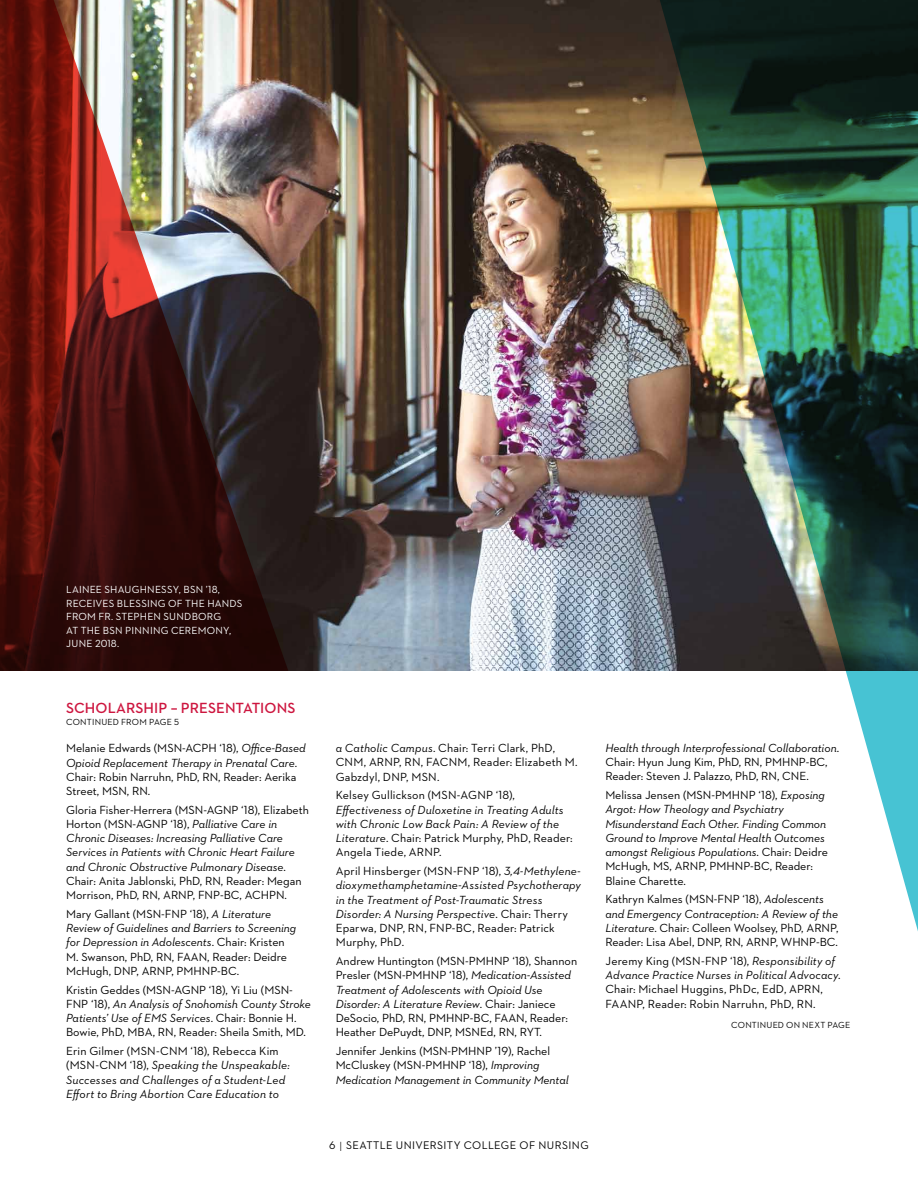
<style>
.page{position:relative;width:918px;height:1188px;background:#fff}
.page>*{position:absolute;margin:0;border:0;box-sizing:border-box;transform-origin:0 0}
.t1{font:600 15px "Neutraface 2 Text";letter-spacing:.005em;color:#cd163f}
.t2{font:italic 12px/14.2px "Neutraface 2 Text";color:#000}
.t3{font:12px/14.2px "Neutraface 2 Text";color:#000}
.t4{font:11.25px "Neutraface 2 Text";letter-spacing:.035em;color:#000}
.t5{font:10.5px/13.5px "Neutraface 2 Text";letter-spacing:.02em;color:#fff}
.t6{font:9px "Neutraface 2 Text";letter-spacing:.025em;color:#000}
.s1{font-style:italic}
.s2{font-style:normal}
.s3{font-weight:300;font-size:13.5px}
</style>
<div class="page">
<img style="left:289px;top:0;width:316px;height:670px">
<img style="left:0;top:0;width:289px;height:670px">
<img style="left:605px;top:0;width:313px;height:931px">
<p class="t5" style="left:66px;top:583px;width:178px;text-indent:140px">’18, receives blessing of the hands from Fr. Stephen Sundborg<br>at the BSN</p>
<p class="t5" style="left:66px;top:583px;width:125px">Lainee Shaughnessy, BSN</p>
<p class="t5" style="left:125px;top:623px;width:107px">Pinning Ceremony,</p>
<p class="t5" style="left:66px;top:637px;width:55px">June 2018.</p>
<p class="t1" style="left:66px;top:698px;width:229px">SCHOLARSHIP – PRESENTATIONS</p>
<p class="t6" style="left:66px;top:717px;width:114px">Continued from page 5</p>
<p class="t3" style="left:66px;top:741px;width:241px;text-indent:154px">‘18), <span class="s1">Office-Based<br>Opioid Replacement Therapy in Prenatal Care</span>.<br>Chair: Robin Narruhn, PhD, RN, Reader: Aerika<br>Street, MSN</p>
<p class="t3" style="left:66px;top:741px;width:100px">Melanie Edwards (MSN</p>
<p class="t3" style="left:182px;top:741px;width:12px">-ACPH</p>
<p class="t3" style="left:66px;top:781px;width:121px;line-height:18.8px;text-indent:61px">, RN .<br>Gloria Fisher-Herrera (MSN</p>
<p class="t3" style="left:203px;top:802px;width:13px">-AGNP</p>
<p class="t3" style="left:241px;top:802px;width:69px">‘18), Elizabeth</p>
<p class="t2" style="left:66px;top:817px;width:237px;text-indent:104px"><span class="s2">‘18),</span> Palliative Care in Chronic Diseases: Increasing Palliative Care Services in Patients with Chronic Heart Failure and Chronic Obstructive Pulmonary Disease<span class="s2">.<br>Chair: Anita Jablonski, PhD, RN, Reader: Megan Morrison, PhD, RN, ARNP</span></p>
<p class="t3" style="left:66px;top:817px;width:51px">Horton (MSN</p>
<p class="t3" style="left:133px;top:817px;width:13px">-AGNP</p>
<p class="t3" style="left:193px;top:888px;width:14px">, FNP</p>
<p class="t3" style="left:220px;top:888px;width:34px">-BC, ACHPN</p>
<p class="t3" style="left:285px;top:888px;width:4px">.</p>
<p class="t3" style="left:66px;top:907px;width:79px">Mary Gallant (MSN</p>
<p class="t3" style="left:161px;top:907px;width:12px">-FNP</p>
<p class="t2" style="left:66px;top:907px;width:232px;text-indent:124px"><span class="s2">‘18),</span> A Literature Review of Guidelines and Barriers to Screening for Depression in Adolescents<span class="s2">. Chair: Kristen M. Swanson, PhD, RN, FAAN</span></p>
<p class="t3" style="left:207px;top:949px;width:81px">, Reader: Deidre</p>
<p class="t3" style="left:66px;top:964px;width:57px">McHugh, DNP</p>
<p class="t3" style="left:137px;top:964px;width:14px">, ARNP</p>
<p class="t3" style="left:171px;top:964px;width:15px">, PMHNP</p>
<p class="t3" style="left:217px;top:964px;width:23px">-BC.</p>
<p class="t3" style="left:66px;top:982px;width:89px">Kristin Geddes (MSN</p>
<p class="t3" style="left:171px;top:982px;width:13px">-AGNP</p>
<p class="t3" style="left:209px;top:982px;width:64px">‘18), Yi Liu (MSN</p>
<p class="t3" style="left:289px;top:982px;width:5px">-</p>
<p class="t3" style="left:66px;top:997px;width:8px">FNP</p>
<p class="t2" style="left:66px;top:997px;width:246px;text-indent:25px"><span class="s2">‘18),</span> An Analysis of Snohomish County Stroke<br>Patients’ Use of EMS Services<span class="s2">. Chair: Bonnie H .<br>Bowie, PhD, MBA</span></p>
<p class="t3" style="left:153px;top:1025px;width:155px">, RN, Reader: Sheila Smith, MD.</p>
<p class="t3" style="left:66px;top:1044px;width:74px">Erin Gilmer (MSN</p>
<p class="t3" style="left:156px;top:1044px;width:14px">-CNM</p>
<p class="t3" style="left:191px;top:1044px;width:90px">‘18), Rebecca Kim</p>
<p class="t3" style="left:66px;top:1058px;width:13px">(MSN</p>
<p class="t3" style="left:95px;top:1058px;width:14px">-CNM</p>
<p class="t2" style="left:66px;top:1058px;width:225px;text-indent:64px"><span class="s2">‘18),</span> Speaking the Unspeakable:<br>Successes and Challenges of a Student-Led<br>Effort to Bring Abortion Care Education to</p>
<p class="t3" style="left:336px;top:741px;width:221px"><span class="s1">a Catholic Campus</span>. Chair: Terri Clark, PhD,<br>CNM</p>
<p class="t3" style="left:364px;top:755px;width:14px">, ARNP</p>
<p class="t3" style="left:399px;top:755px;width:36px">, RN , FACNM</p>
<p class="t3" style="left:468px;top:755px;width:111px">, Reader: Elizabeth M .</p>
<p class="t3" style="left:336px;top:769px;width:56px">Gabzdyl, DNP</p>
<p class="t3" style="left:406px;top:769px;width:14px">, MSN</p>
<p class="t3" style="left:336px;top:767px;width:105px;line-height:18.8px;text-align:right">.<br>Kelsey Gullickson (MSN</p>
<p class="t3" style="left:457px;top:788px;width:13px">-AGNP</p>
<p class="t3" style="left:496px;top:788px;width:21px">‘18),</p>
<p class="t2" style="left:336px;top:802px;width:238px">Effectiveness of Duloxetine in Treating Adults with Chronic Low Back Pain: A Review of the Literature<span class="s2">. Chair: Patrick M urphy, PhD, Reader:<br>Angela Tiede, ARNP</span></p>
<p class="t3" style="left:439px;top:845px;width:4px">.</p>
<p class="t3" style="left:336px;top:864px;width:101px">April H insberger (MSN</p>
<p class="t3" style="left:453px;top:864px;width:12px">-FNP</p>
<p class="t2" style="left:336px;top:864px;width:247px;text-indent:146px"><span class="s2">‘18),</span> 3,4-Methylene&shy;dioxymethamphetamine-Assisted Psychotherapy in the Treatment of Post-Traumatic Stress Disorder: A Nursing Perspective<span class="s2">. Chair: Therry Eparwa, DNP</span></p>
<p class="t3" style="left:403px;top:921px;width:35px">, RN , FNP</p>
<p class="t3" style="left:452px;top:921px;width:104px">-BC, Reader: Patrick</p>
<p class="t3" style="left:336px;top:933px;width:114px;line-height:18.8px">M urphy, PhD.<br>Andrew H untington (MSN</p>
<p class="t3" style="left:465px;top:954px;width:13px">-PMHNP</p>
<p class="t3" style="left:512px;top:954px;width:66px">‘18), Shannon</p>
<p class="t2" style="left:336px;top:968px;width:237px;text-indent:113px"><span class="s2">‘18),</span> Medication-Assisted Treatment of Adolescents with Opioid Use Disorder: A Literature Review<span class="s2">. Chair: Janiece DeSocio, PhD, RN , PMHNP</span></p>
<p class="t3" style="left:336px;top:968px;width:50px">Presler (MSN</p>
<p class="t3" style="left:402px;top:968px;width:13px">-PMHNP</p>
<p class="t3" style="left:470px;top:1011px;width:33px">-BC, FAAN</p>
<p class="t3" style="left:525px;top:1011px;width:45px">, Reader:</p>
<p class="t3" style="left:336px;top:1025px;width:100px">Heather DePuydt, DNP</p>
<p class="t3" style="left:450px;top:1025px;width:14px">, MSNE</p>
<p class="t3" style="left:487px;top:1025px;width:57px">d, RN, RYT.</p>
<p class="t3" style="left:336px;top:1044px;width:96px">Jennifer Jenkins (MSN</p>
<p class="t3" style="left:448px;top:1044px;width:13px">-PMHNP</p>
<p class="t3" style="left:495px;top:1044px;width:57px">’19), Rachel</p>
<p class="t3" style="left:336px;top:1058px;width:70px">McCluskey (MSN</p>
<p class="t3" style="left:422px;top:1058px;width:13px">-PMHNP</p>
<p class="t2" style="left:336px;top:1058px;width:234px;text-indent:133px"><span class="s2">‘18),</span> Improving<br>Medication Management in Community Mental</p>
<p class="t2" style="left:605px;top:741px;width:235px">Health through Interprofessional Collaboration<span class="s2">.<br>Chair: Hyun Jung Kim, PhD, RN, PMHNP</span></p>
<p class="t3" style="left:806px;top:755px;width:23px">-BC,</p>
<p class="t3" style="left:605px;top:769px;width:186px">Reader: Steven J. Palazzo, PhD, RN , CNE</p>
<p class="t3" style="left:807px;top:769px;width:4px">.</p>
<p class="t3" style="left:605px;top:788px;width:90px">Melissa Jensen (MSN</p>
<p class="t3" style="left:711px;top:788px;width:13px">-PMHNP</p>
<p class="t2" style="left:605px;top:788px;width:224px;text-indent:153px"><span class="s2">‘18),</span> Exposing Argot: How Theology and Psychiatry Misunderstand Each Other. Finding Common Ground to Improve Mental Health Outcomes amongst Religious Populations<span class="s2">. Chair: Deidre McHugh, MS, ARNP</span></p>
<p class="t3" style="left:704px;top:859px;width:15px">, PMHNP</p>
<p class="t3" style="left:750px;top:859px;width:64px">-BC, Reader:</p>
<p class="t3" style="left:605px;top:871px;width:93px;line-height:18.8px">Blaine Charette.<br>Kathryn Kalmes (MSN</p>
<p class="t2" style="left:605px;top:892px;width:234px;text-indent:137px"><span class="s2">‘18),</span> Adolescents and Emergency Contraception: A Review of the<br>Literature<span class="s2">. Chair: Colleen Woolsey, PhD, ARNP</span></p>
<p class="t3" style="left:836px;top:921px;width:4px">,</p>
<p class="t3" style="left:605px;top:935px;width:101px">Reader: Lisa Abel, DNP</p>
<p class="t3" style="left:720px;top:935px;width:35px">, RN , ARNP</p>
<p class="t3" style="left:776px;top:935px;width:15px">, WHNP</p>
<p class="t3" style="left:816px;top:935px;width:23px">-BC.</p>
<p class="t3" style="left:605px;top:954px;width:79px">Jeremy King (MSN</p>
<p class="t3" style="left:701px;top:954px;width:12px">-FNP</p>
<p class="t3" style="left:714px;top:892px;width:12px">-FNP</p>
<p class="t2" style="left:605px;top:954px;width:237px;text-indent:125px"><span class="s2">‘18),</span> Responsibility of<br>Advance Practice Nurses in Political Advocacy<span class="s2">.<br>Chair: M ichael H uggins, PhDc, EdD, APRN</span></p>
<p class="t3" style="left:821px;top:982px;width:4px">,</p>
<p class="t3" style="left:605px;top:996px;width:9px">FAANP</p>
<p class="t3" style="left:643px;top:996px;width:175px">, Reader: Robin Narruhn, PhD, RN .</p>
<p class="t6" style="left:731px;top:1019px;width:121px">Continued on next page</p>
<p class="t4" style="left:329px;top:1138px;width:261px">6 <span class="s3">I</span> seattle university College of N ursing</p>
</div>
